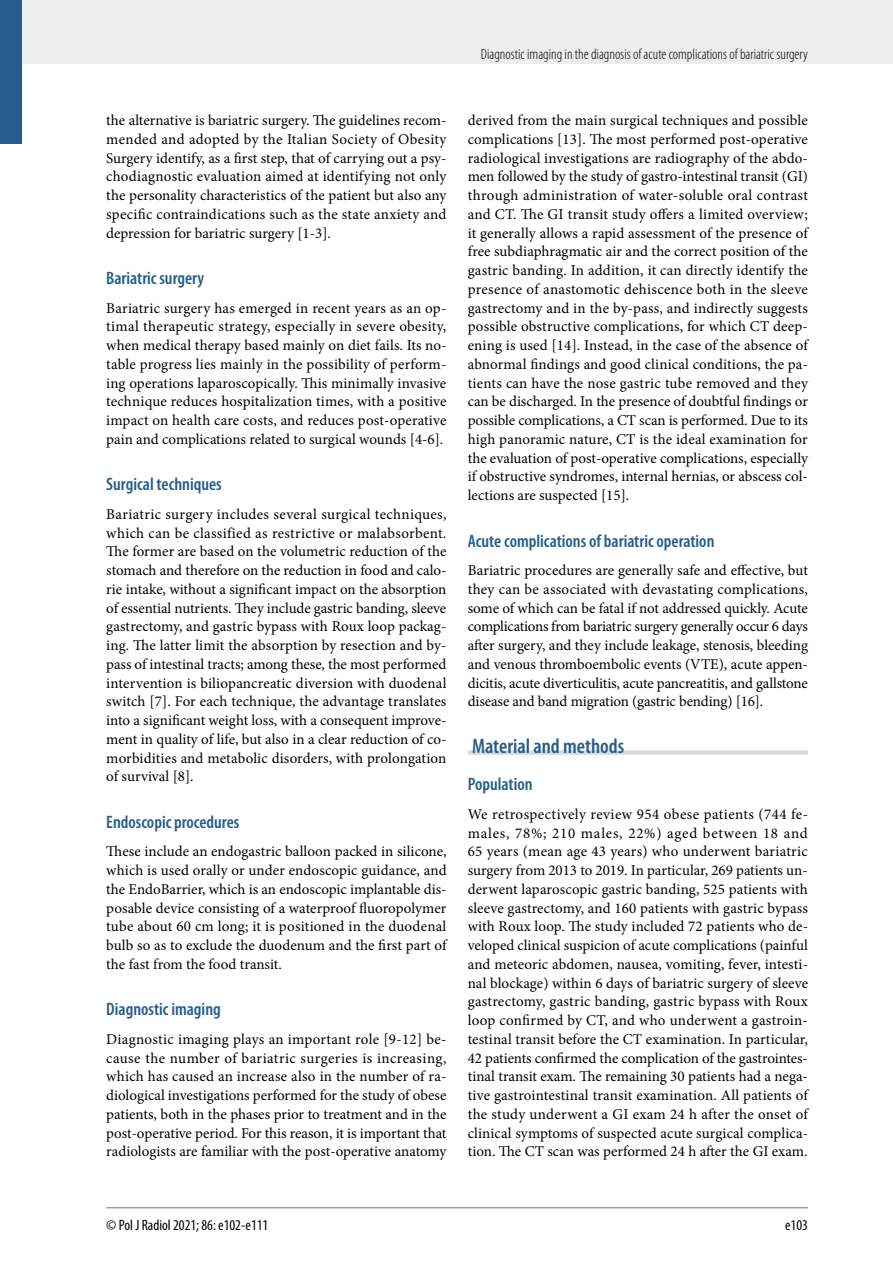
<style>
.page{position:relative;width:893px;height:1263px;background:#fff}
.page>*{position:absolute;margin:0;border:0;box-sizing:border-box;transform-origin:0 0}
.t1{font:600 condensed 21px "Myriad Pro";color:#245d8c}
.t2{font:600 condensed 18px "Myriad Pro";color:#245d8c}
.t3{font:15px/18.8px "Minion Pro";color:#000;text-align:justify}
.t4{font:300 condensed 15px "Myriad Pro";color:#000}
.t5{font:condensed 15px "Myriad Pro";color:#000}
</style>
<div class="page">
<div style="left:0;top:0;width:893px;height:64px;background:#ededed"></div>
<hr style="left:106px;top:1207px;width:702px;height:1px;background:#9d9d9c">
<div style="left:0;top:0;width:21px;height:144px;background:#245d8c"></div>
<div style="left:468px;top:750px;width:340px;height:5px;background:#dadada"></div>
<p class="t4" style="left:481px;top:45px;width:329px">Diagnostic imaging in the diagnosis of acute complications of bariatric surgery</p>
<p class="t3" style="left:106px;top:111px;width:342px">the alternative is bariatric surgery. The guidelines recom&shy;mended and adopted by the Italian Society of Obesity Surgery identify, as a first step, that of carrying out a psy&shy;chodiagnostic evaluation aimed at identifying not only the personality characteristics of the patient but also any specific contraindications such as the state anxiety and depression for bariatric surgery [1-3].</p>
<p class="t2" style="left:106px;top:267px;width:99px">Bariatric surgery</p>
<p class="t3" style="left:106px;top:298px;width:342px">Bariatric surgery has emerged in recent years as an op&shy;timal therapeutic strategy, especially in severe obesity, when medical therapy based mainly on diet fails. Its no&shy;table progress lies mainly in the possibility of perform&shy;ing operations laparoscopically. This minimally invasive technique reduces hospitalization times, with a positive impact on health care costs, and reduces post-operative pain and complications related to surgical wounds [4-6].</p>
<p class="t2" style="left:106px;top:473px;width:117px">Surgical techniques</p>
<p class="t3" style="left:106px;top:505px;width:342px">Bariatric surgery includes several surgical techniques, which can be classified as restrictive or malabsorbent.<br>The former are based on the volumetric reduction of the stomach and therefore on the reduction in food and calo&shy;rie intake, without a significant impact on the absorption of essential nutrients. They include gastric banding, sleeve gastrectomy, and gastric bypass with Roux loop packag&shy;ing. The latter limit the absorption by resection and by&shy;pass of intestinal tracts; among these, the most performed intervention is biliopancreatic diversion with duodenal switch [7]. For each technique, the advantage translates into a significant weight loss, with a consequent improve&shy;ment in quality of life, but also in a clear reduction of co&shy;morbidities and metabolic disorders, with prolongation of survival [8].</p>
<p class="t2" style="left:106px;top:811px;width:135px">Endoscopic procedures</p>
<p class="t3" style="left:106px;top:842px;width:342px">These include an endogastric balloon packed in silicone, which is used orally or under endoscopic guidance, and the EndoBarrier, which is an endoscopic implantable dis&shy;posable device consisting of a waterproof fluoropolymer tube about 60 cm long; it is positioned in the duodenal bulb so as to exclude the duodenum and the first part of the fast from the food transit.</p>
<p class="t2" style="left:106px;top:998px;width:116px">Diagnostic imaging</p>
<p class="t3" style="left:106px;top:1030px;width:342px">Diagnostic imaging plays an important role [9-12] be&shy;cause the number of bariatric surgeries is increasing, which has caused an increase also in the number of ra&shy;diological investigations performed for the study of obese patients, both in the phases prior to treatment and in the post-operative period. For this reason, it is important that radiologists are familiar with the post-operative anatomy</p>
<p class="t3" style="left:468px;top:111px;width:342px">derived from the main surgical techniques and possible complications [13]. The most performed post-operative radiological investigations are radiography of the abdo&shy;men followed by the study of gastro-intestinal transit (GI) through administration of water-soluble oral contrast and CT. The GI transit study offers a limited overview; it generally allows a rapid assessment of the presence of free subdiaphragmatic air and the correct position of the gastric banding. In addition, it can directly identify the presence of anastomotic dehiscence both in the sleeve gastrectomy and in the by-pass, and indirectly suggests possible obstructive complications, for which CT deep&shy;ening is used [14]. Instead, in the case of the absence of abnormal findings and good clinical conditions, the pa&shy;tients can have the nose gastric tube removed and they can be discharged. In the presence of doubtful findings or possible complications, a CT scan is performed. Due to its high panoramic nature, CT is the ideal examination for the evaluation of post-operative complications, especially if obstructive syndromes, internal hernias, or abscess col&shy;lections are suspected [15].</p>
<p class="t2" style="left:468px;top:529px;width:248px">Acute complications of bariatric operation</p>
<p class="t3" style="left:468px;top:561px;width:342px">Bariatric procedures are generally safe and effective, but they can be associated with devastating complications, some of which can be fatal if not addressed quickly. Acute complications from bariatric surgery generally occur 6 days after surgery, and they include leakage, stenosis, bleeding and venous thromboembolic events (VTE), acute appen&shy;dicitis, acute diverticulitis, acute pancreatitis, and gallstone disease and band migration (gastric bending) [16].</p>
<h1 class="t1" style="left:472px;top:733px;width:154px">Material and methods</h1>
<p class="t2" style="left:468px;top:773px;width:66px">Population</p>
<p class="t3" style="left:468px;top:805px;width:342px">We retrospectively review 954 obese patients (744 fe&shy;males, 78%; 210 males, 22%) aged between 18 and 65 years (mean age 43 years) who underwent bariatric surgery from 2013 to 2019. In particular, 269 patients un&shy;derwent laparoscopic gastric banding, 525 patients with sleeve gastrectomy, and 160 patients with gastric bypass with Roux loop. The study included 72 patients who de&shy;veloped clinical suspicion of acute complications (painful and meteoric abdomen, nausea, vomiting, fever, intesti&shy;nal blockage) within 6 days of bariatric surgery of sleeve gastrectomy, gastric banding, gastric bypass with Roux loop confirmed by CT, and who underwent a gastroin&shy;testinal transit before the CT examination. In particular, 42 patients confirmed the complication of the gastrointes&shy;tinal transit exam. The remaining 30 patients had a nega&shy;tive gastrointestinal transit examination. All patients of the study underwent a GI exam 24 h after the onset of clinical symptoms of suspected acute surgical complica&shy;tion. The CT scan was performed 24 h after the GI exam.</p>
<p class="t5" style="left:106px;top:1216px;width:164px">© Pol J Radiol 2021; 86: e102-e111</p>
<p class="t5" style="left:785px;top:1216px;width:24px">e103</p>
</div>
